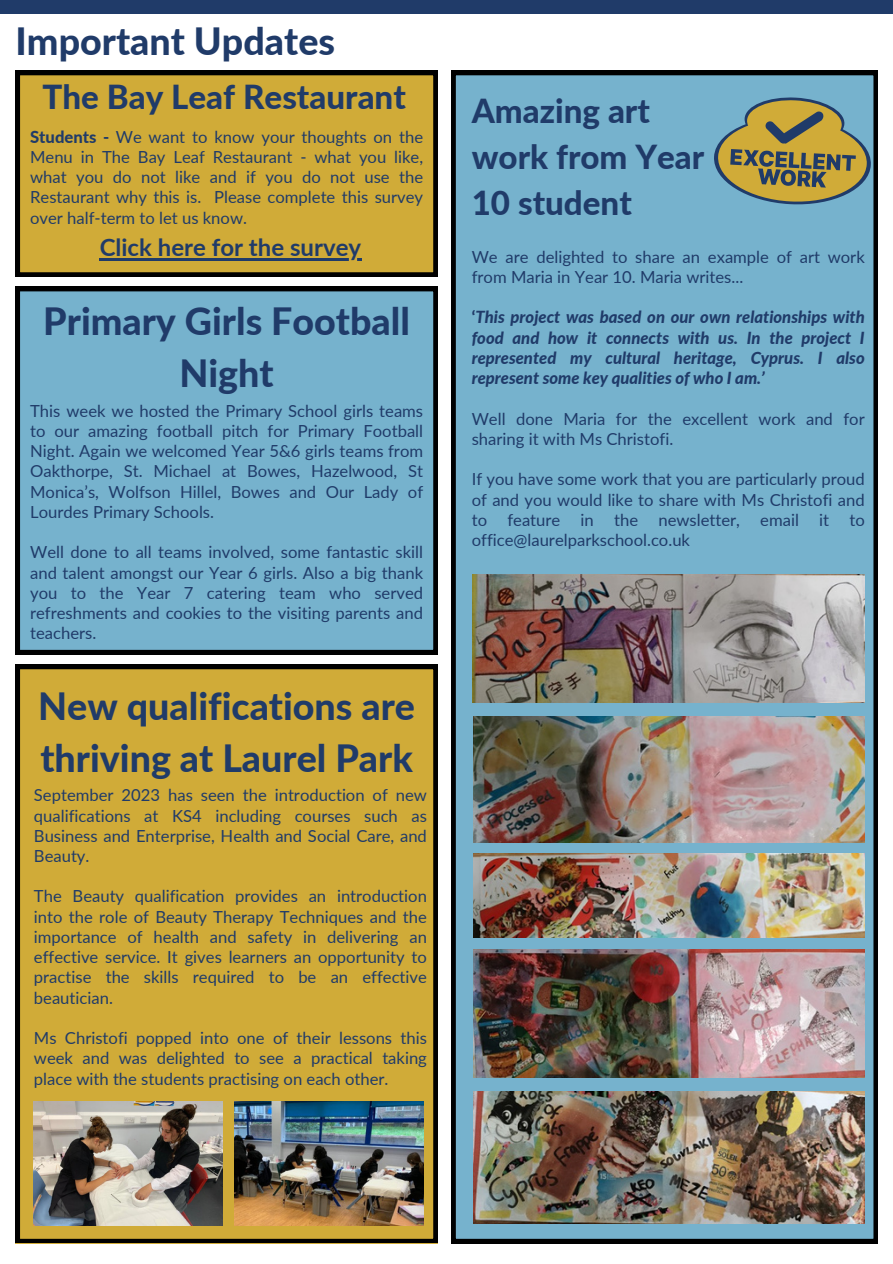
<style>
.page{position:relative;width:893px;height:1264px;background:#fff}
.page>*{position:absolute;margin:0;border:0;box-sizing:border-box;transform-origin:0 0}
.t1{font:800 37.65px/51.8px "Lato";color:#203b69;text-align:center}
.t2{font:800 33.15px/46px "Lato";color:#203b69}
.t3{font:700 24px "Lato";color:#203b69}
.t4{font:16.65px/20.2px "Lato";color:#203b69;text-align:justify}
.t5{font:italic 800 16.65px/20.2px "Lato";color:#203b69;text-align:justify}
.s1{font-weight:800}
.s2{font-style:normal}
</style>
<div class="page">
<div style="left:0;top:0;width:892px;height:14px;background:#203b69"></div>
<div style="left:16px;top:71px;width:421px;height:205px;background:#d0ab38"></div>
<div style="left:451px;top:71px;width:426px;height:1172px;background:#76b2cd"></div>
<div style="left:16px;top:287px;width:421px;height:367px;background:#76b2cd"></div>
<svg style="left:712px;top:96px;width:159px;height:110px;background:#91956c"></svg>
<img style="left:472px;top:574px;width:392px;height:128px">
<img style="left:473px;top:716px;width:391px;height:126px">
<img style="left:473px;top:853px;width:391px;height:84px">
<img style="left:473px;top:949px;width:391px;height:128px">
<img style="left:473px;top:1091px;width:391px;height:132px">
<div style="left:16px;top:664px;width:421px;height:578px;background:#d0ab38"></div>
<img style="left:234px;top:1101px;width:189px;height:124px">
<img style="left:34px;top:1101px;width:189px;height:124px">
<hr style="left:100px;top:258px;width:112px;height:2px;background:#203b69">
<hr style="left:212px;top:258px;width:31px;height:2px;background:#203b69">
<hr style="left:243px;top:258px;width:118px;height:2px;background:#203b69">
<p class="t1" style="left:16px;top:15px;width:321px">Important Updates</p>
<p class="t2" style="left:42px;top:73px;width:365px">The Bay Leaf Restaurant</p>
<p class="t4" style="left:30px;top:126px;width:394px"><span class="s1">Students -</span> We want to know your thoughts on the Menu in The Bay Leaf Restaurant - what you like, what you do not like and if you do not use the Restaurant why this is. Please complete this survey over half-term to let us know.</p>
<p class="t3" style="left:100px;top:232px;width:263px">Click here for the survey</p>
<p class="t1" style="left:43px;top:294px;width:368px">Primary Girls Football<br>Night</p>
<p class="t4" style="left:30px;top:400px;width:394px">This week we hosted the Primary School girls teams to our amazing football pitch for Primary Football Night. Again we welcomed Year 5&amp;6 girls teams from Oakthorpe, St. Michael at Bowes, Hazelwood, St Monica’s, Wolfson Hillel, Bowes and Our Lady of Lourdes Primary Schools.</p>
<p class="t4" style="left:30px;top:541px;width:394px">Well done to all teams involved, some fantastic skill and talent amongst our Year 6 girls. Also a big thank you to the Year 7 catering team who served refreshments and cookies to the visiting parents and teachers.</p>
<p class="t1" style="left:38px;top:679px;width:378px;text-align:left">New qualifications are thriving at Laurel Park</p>
<p class="t4" style="left:34px;top:784px;width:394px">September 2023 has seen the introduction of new qualifications at KS4 including courses such as Business and Enterprise, Health and Social Care, and Beauty.</p>
<p class="t4" style="left:34px;top:885px;width:394px">The Beauty qualification provides an introduction into the role of Beauty Therapy Techniques and the importance of health and safety in delivering an effective service. It gives learners an opportunity to practise the skills required to be an effective beautician.</p>
<p class="t4" style="left:34px;top:1027px;width:394px">Ms Christofi popped into one of their lessons this week and was delighted to see a practical taking place with the students practising on each other.</p>
<p class="t2" style="left:471px;top:87px;width:234px">Amazing art work from Year<br>10 student</p>
<p class="t4" style="left:471px;top:246px;width:394px">We are delighted to share an example of art work from Maria in Year 10. Maria writes...</p>
<p class="t5" style="left:471px;top:307px;width:394px"><span class="s2">‘</span>This project was based on our own relationships with food and how it connects with us. In the project I represented my cultural heritage, Cyprus. I also represent some key qualities of who I am.’</p>
<p class="t4" style="left:471px;top:408px;width:394px">Well done Maria for the excellent work and for sharing it with Ms Christofi.</p>
<p class="t4" style="left:471px;top:469px;width:394px">If you have some work that you are particularly proud of and you would like to share with Ms Christofi and to feature in the newsletter, email it to office@laurelparkschool.co.uk</p>
</div>
